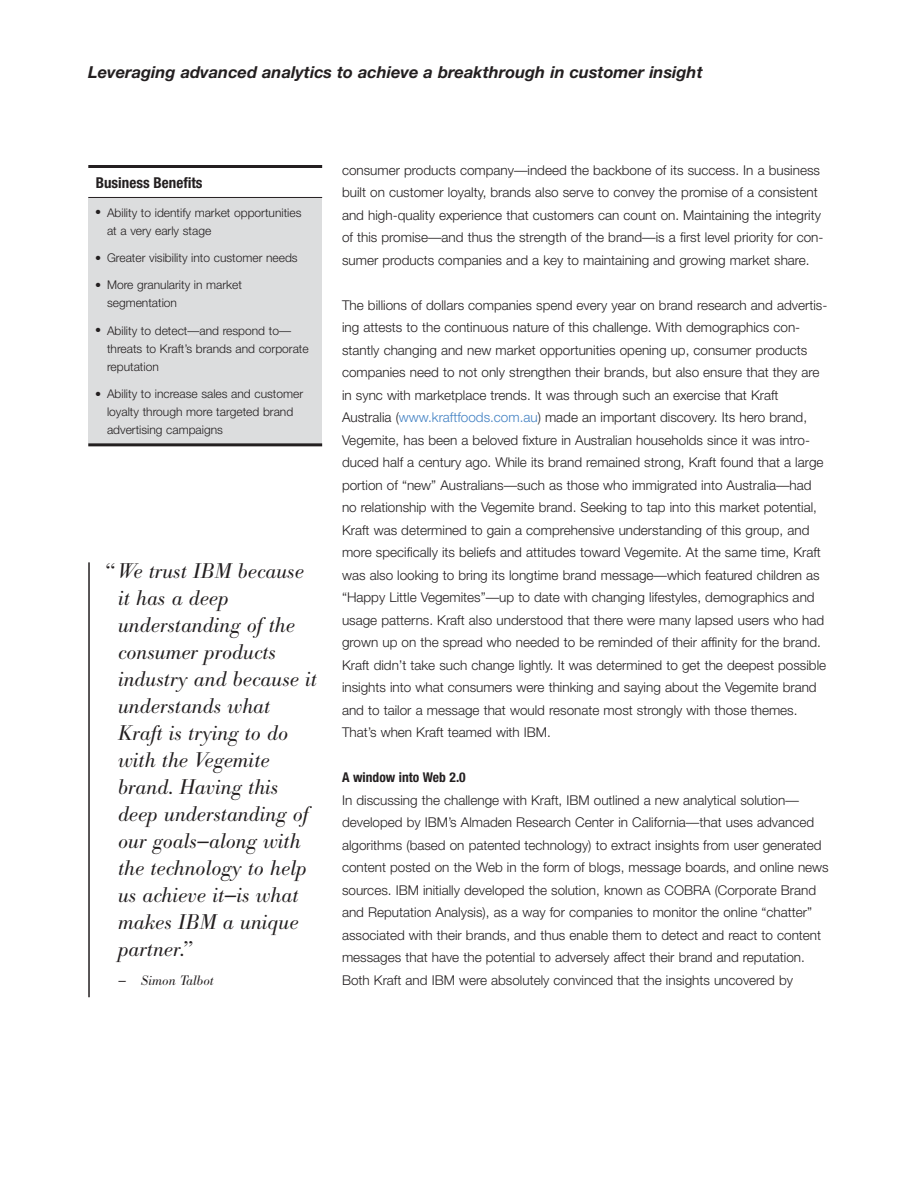
<style>
.page{position:relative;width:918px;height:1188px;background:#fff}
.page>*{position:absolute;margin:0;border:0;box-sizing:border-box;transform-origin:0 0}
.t1{font:italic 300 21px/27px "Bodoni BE";color:#231f20}
.t2{font:italic 700 16.5px "Helvetica Neue";color:#231f20}
.t3{font:700 condensed 15px "Helvetica Neue";color:#231f20}
.t4{font:300 13.5px/22.5px "Helvetica Neue";color:#231f20}
.t5{font:700 condensed 13.5px "Helvetica Neue";color:#231f20}
.t6{font:italic 300 13.5px "Bodoni BE";color:#231f20}
.t7{font:300 12px/18px "Helvetica Neue";color:#231f20}
.s1{color:#4281c3}
</style>
<div class="page">
<div style="left:88px;top:197px;width:234px;height:249px;background:#dcddde"></div>
<hr style="left:88px;top:165px;width:234px;height:3px;background:#231f20">
<hr style="left:88px;top:197px;width:234px;height:1px;background:#231f20">
<hr style="left:88px;top:443px;width:234px;height:3px;background:#231f20">
<hr style="left:88px;top:562px;width:2px;height:435px;background:#231f20">
<p class="t2" style="left:88px;top:66px;width:616px">Leveraging advanced analytics to achieve a breakthrough in customer insight</p>
<p class="t3" style="left:96px;top:177px;width:108px">Business Benefits</p>
<p class="t7" style="left:107px;top:204px;width:196px;text-indent:-11px">● Ability to identify market opportunities at a very early stage</p>
<p class="t7" style="left:96px;top:250px;width:203px">● Greater visibility into customer needs</p>
<p class="t7" style="left:107px;top:277px;width:136px;text-indent:-11px">● More granularity in market segmentation</p>
<p class="t7" style="left:107px;top:322px;width:203px;text-indent:-11px">● Ability to detect—and respond to— threats to Kraft’s brands and corporate reputation</p>
<p class="t7" style="left:107px;top:386px;width:198px;text-indent:-11px">● Ability to increase sales and customer loyalty through more targeted brand advertising campaigns</p>
<p class="t1" style="left:118px;top:560px;width:200px;text-indent:-14px">“ We trust IBM because it has a deep understanding of the consumer products industry and because it understands what<br>Kraft is trying to do with the Vegemite brand. Having this deep understanding of our goals—along with the technology to help us achieve it—is what makes IBM a unique partner.”</p>
<p class="t6" style="left:118px;top:975px;width:97px">— Simon Talbot</p>
<p class="t4" style="left:342px;top:160px;width:483px">consumer products company—indeed the backbone of its success. In a business built on customer loyalty, brands also serve to convey the promise of a consistent and high-quality experience that customers can count on. Maintaining the integrity of this promise—and thus the strength of the brand—is a first level priority for con&shy;sumer products companies and a key to maintaining and growing market share.</p>
<p class="t4" style="left:342px;top:295px;width:487px">The billions of dollars companies spend every year on brand research and advertis&shy;ing attests to the continuous nature of this challenge. With demographics con&shy;stantly changing and new market opportunities opening up, consumer products companies need to not only strengthen their brands, but also ensure that they are in sync with marketplace trends. It was through such an exercise that Kraft Australia (<span class="s1">www.kraftfoods.com.au</span>) made an important discovery. Its hero brand, Vegemite, has been a beloved fixture in Australian households since it was intro&shy;duced half a century ago. While its brand remained strong, Kraft found that a large portion of “new” Australians—such as those who immigrated into Australia—had no relationship with the Vegemite brand. Seeking to tap into this market potential, Kraft was determined to gain a comprehensive understanding of this group, and more specifically its beliefs and attitudes toward Vegemite. At the same time, Kraft was also looking to bring its longtime brand message—which featured children as “Happy Little Vegemites”—up to date with changing lifestyles, demographics and usage patterns. Kraft also understood that there were many lapsed users who had grown up on the spread who needed to be reminded of their affinity for the brand.<br>Kraft didn’t take such change lightly. It was determined to get the deepest possible insights into what consumers were thinking and saying about the Vegemite brand and to tailor a message that would resonate most strongly with those themes.<br>That’s when Kraft teamed with IBM.</p>
<p class="t5" style="left:342px;top:773px;width:125px">A window into Web 2.0</p>
<p class="t4" style="left:342px;top:790px;width:488px">In discussing the challenge with Kraft, IBM outlined a new analytical solution— developed by IBM’s Almaden Research Center in California—that uses advanced algorithms (based on patented technology) to extract insights from user generated content posted on the Web in the form of blogs, message boards, and online news sources. IBM initially developed the solution, known as COBRA (Corporate Brand and Reputation Analysis), as a way for companies to monitor the online “chatter” associated with their brands, and thus enable them to detect and react to content messages that have the potential to adversely affect their brand and reputation.<br>Both Kraft and IBM were absolutely convinced that the insights uncovered by</p>
</div>
